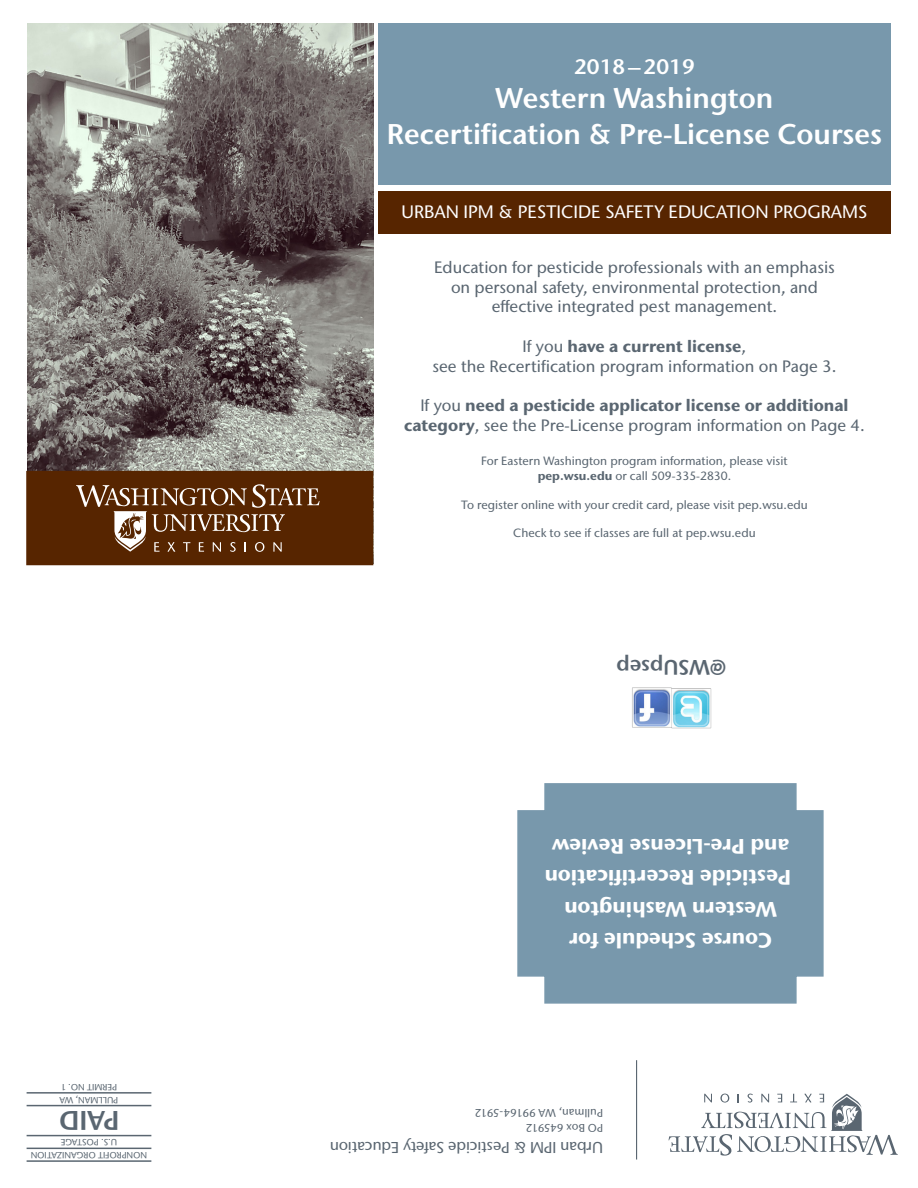
<style>
.page{position:relative;width:918px;height:1188px;background:#fff}
.page>*{position:absolute;margin:0;border:0;box-sizing:border-box;transform-origin:0 0}
.t1{font:600 28.5px/36px "Stone Sans IIITC Std";color:#fff;text-align:center}
.t2{font:600 27px "Stone Sans IIITC Std";color:#5a6671}
.t3{font:700 21px/31.5px "Stone Sans IIITC Std";color:#fff;text-align:center}
.t4{font:600 21px "Stone Sans IIITC Std";color:#fff}
.t5{font:600 21px "Stone Sans IIITC Std";color:#5a6671}
.t6{font:500 18px "Stone Sans IIITC Std";color:#fff}
.t7{font:500 16.5px/19.8px "Stone Sans IIITC Std";color:#5a6671;text-align:center}
.t8{font:700 16.5px/19.8px "Stone Sans IIITC Std";color:#5a6671;text-align:center}
.t9{font:500 15.75px "Stone Sans IIITC Std";letter-spacing:-.01em;color:#5a6671}
.t10{font:500 12px/14.4px "Stone Sans IIITC Std";color:#5a6671;text-align:center}
.t11{font:500 11.25px/15px "Stone Sans IIITC Std";letter-spacing:-.015em;color:#5a6671}
.t12{font:500 9px "Stone Sans IIITC Std";color:#5a6671}
.s1{font-weight:700}
.s2{font-weight:500}
</style>
<div class="page">
<div style="left:378px;top:24px;width:513px;height:161px;background:#7898ac"></div>
<div style="left:378px;top:191px;width:513px;height:43px;background:#572500"></div>
<div style="left:517px;top:783px;width:307px;height:221px;background:#7898ac"></div>
<hr style="left:27px;top:1160px;width:124px;height:2px;background:#5a6671">
<hr style="left:27px;top:1148px;width:124px;height:1px;background:#5a6671">
<hr style="left:27px;top:1135px;width:124px;height:1px;background:#5a6671">
<hr style="left:27px;top:1105px;width:124px;height:1px;background:#5a6671">
<hr style="left:27px;top:1092px;width:124px;height:2px;background:#5a6671">
<hr style="left:636px;top:1060px;width:1px;height:100px;background:#5a6671">
<svg style="left:669px;top:1094px;width:229px;height:62px"></svg>
<img style="left:28px;top:24px;width:345px;height:447px">
<div style="left:26px;top:471px;width:347px;height:94px;background:#572500"></div>
<svg style="left:76px;top:484px;width:244px;height:68px"></svg>
<img style="left:632px;top:687px;width:80px;height:42px">
<p class="t12" style="left:71px;top:1092px;width:12px;rotate:-180deg">. 1</p>
<p class="t12" style="left:117px;top:1092px;width:40px;rotate:-180deg">PERMIT NO</p>
<h2 class="t2" style="left:119px;top:1138px;width:62px;rotate:-180deg">PAID</h2>
<p class="t12" style="left:78px;top:1105px;width:20px;rotate:-180deg">, WA</p>
<p class="t12" style="left:118px;top:1105px;width:35px;rotate:-180deg">PULLMAN</p>
<p class="t12" style="left:66px;top:1148px;width:6px;rotate:-180deg">E</p>
<p class="t12" style="left:82px;top:1148px;width:12px;rotate:-180deg">A GT</p>
<p class="t12" style="left:117px;top:1148px;width:30px;rotate:-180deg">U.S. POS</p>
<p class="t12" style="left:65px;top:1161px;width:28px;rotate:-180deg">IZATION</p>
<p class="t12" style="left:127px;top:1161px;width:51px;rotate:-180deg">PROFIT O G A NR</p>
<p class="t12" style="left:147px;top:1161px;width:8px;rotate:-180deg">NON</p>
<p class="t4" style="left:574px;top:53px;width:122px">2018–2019</p>
<h1 class="t1" style="left:387px;top:79px;width:497px">Western Washington<br>Recertification &amp; Pre-License Courses</h1>
<p class="t6" style="left:402px;top:201px;width:154px">Urban IPM &amp; Pestici</p>
<p class="t6" style="left:578px;top:201px;width:291px">de Safety Education Programs</p>
<p class="t7" style="left:434px;top:257px;width:402px">Education for pesticide professionals with an emphasis on personal safety, environmental protection, and effective integrated pest management.</p>
<p class="t7" style="left:433px;top:336px;width:405px">If you <span class="s1">have a current license</span>,<br>see the Recertification program information on Page 3.</p>
<p class="t8" style="left:404px;top:396px;width:462px"><span class="s2">If you</span> need a pesticide applicator license or additional category<span class="s2">, see the Pre‑License program information on Page 4.</span></p>
<p class="t10" style="left:481px;top:454px;width:308px">For Eastern Washington program information, please visit <span class="s1">pep.wsu.edu</span> or call 509-335-2830.</p>
<p class="t10" style="left:461px;top:497px;width:348px">To register online with your credit card, please visit pep.wsu.edu</p>
<p class="t10" style="left:513px;top:525px;width:244px">Check to see if classes are full at pep.wsu.edu</p>
<p class="t5" style="left:726px;top:681px;width:111px;rotate:-180deg">@WSUpsep</p>
<p class="t3" style="left:791px;top:957px;width:248px;rotate:-180deg">Course Schedule for<br>Western Washington<br>Pesticide Recertification and Pre-License Review</p>
<p class="t11" style="left:603px;top:1135px;width:130px;rotate:-180deg">OP B ox 645912<br>Pullman, WA 99164-5912</p>
<p class="t9" style="left:603px;top:1157px;width:275px;rotate:-180deg">Urban IPM &amp; Pesticide Safety Education</p>
</div>
